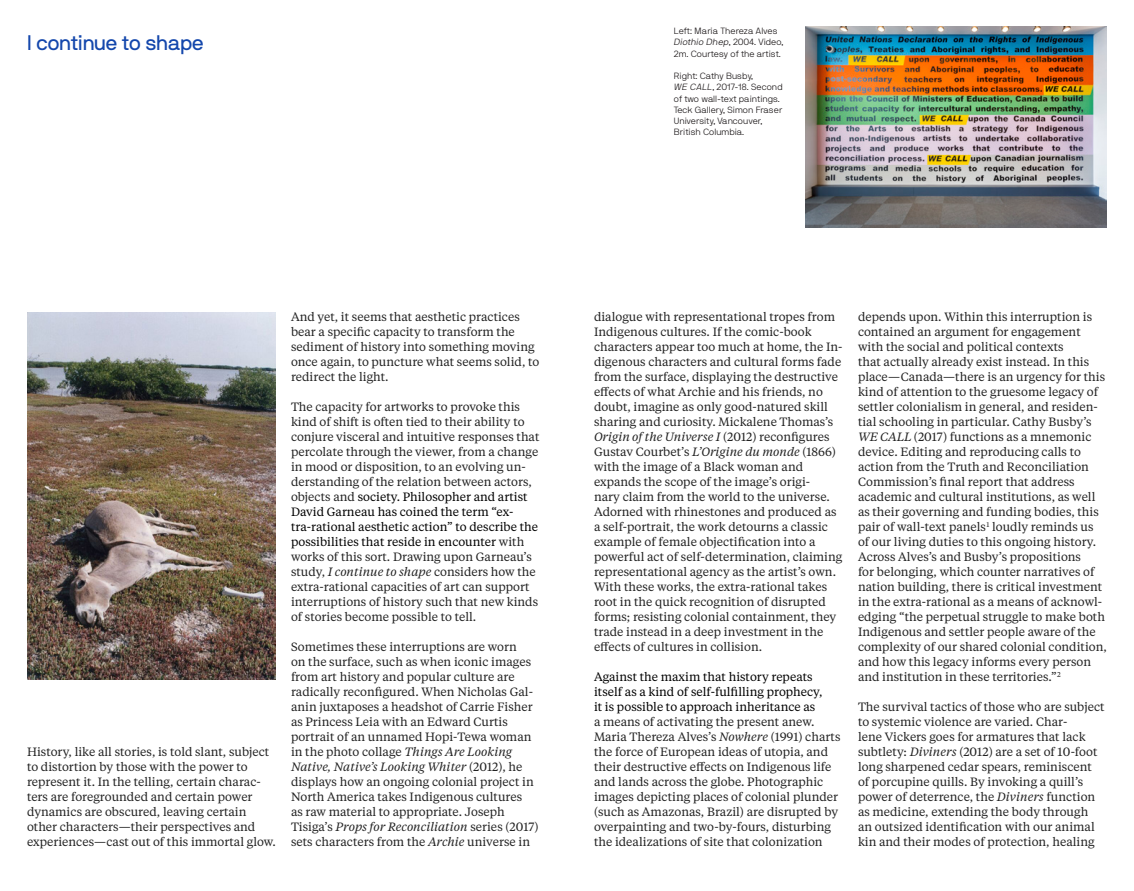
<style>
.page{position:relative;width:1134px;height:891px;background:#fff}
.page>*{position:absolute;margin:0;border:0;box-sizing:border-box;transform-origin:0 0}
.Heading_1{font:21px "NB International Pro";letter-spacing:-.02em;color:#1447ac}
.t1{font:12px/15px "Tiempos Text";color:#222}
.Image_Captions{font:300 9px/11.2px "NB International Pro";color:#231f20}
.s1{font-style:italic}
.s2{color:#000}
</style>
<div class="page">
<img style="left:27px;top:312px;width:249px;height:368px">
<img style="left:806px;top:27px;width:301px;height:201px">
<p class="Heading_1" style="left:27px;top:30px;width:179px">I continue to shape</p>
<p class="Image_Captions" style="left:674px;top:25px;width:105px">Left: Maria Thereza Alves</p>
<p class="Image_Captions" style="left:674px;top:37px;width:111px"><span class="s1">Diothio Dhep</span>, 2004. Video,<br>2m. Courtesy of the artist.</p>
<p class="Image_Captions" style="left:674px;top:70px;width:81px">Right: Cathy Busby,</p>
<p class="Image_Captions" style="left:674px;top:82px;width:110px"><span class="s1">WE CALL</span>, 2017-18. Second of two wall-text paintings.<br>Teck Gallery, Simon Fraser<br>University, Vancouver,<br>British Columbia.</p>
<p class="t1" style="left:27px;top:744px;width:250px">History, like all stories, is told slant, subject to distortion by those with the power to represent it. In the telling, certain charac&shy;ters are foregrounded and certain power dynamics are obscured, leaving certain other characters—their perspectives and experiences—cast out of this immortal glow.</p>
<p class="t1" style="left:291px;top:309px;width:250px">And yet, it seems that aesthetic practices bear a specific capacity to transform the sediment of history into something moving once again, to puncture what seems solid, to redirect the light.</p>
<p class="t1" style="left:291px;top:399px;width:250px">The capacity for artworks to provoke this kind of shift is often tied to their ability to conjure visceral and intuitive responses that percolate through the viewer, from a change in mood or disposition, to an evolving un&shy;derstanding of the relation between actors, objects and <span class="s2">society. Philosopher and artist David Garneau has coined the term “ex&shy;tra-rational aesthetic action” to describe the possibilities that reside in encounter</span> with works of this sort. Drawing upon Garneau’s study, <span class="s1">I continue to shape</span> considers how the extra-rational capacities of art can support interruptions of history such that new kinds of stories become possible to tell.</p>
<p class="t1" style="left:291px;top:639px;width:249px">Sometimes these interruptions are worn<br>on the surface, such as when iconic images from art history and popular culture are radically reconfigured. When Nicholas Gal&shy;anin juxtaposes a headshot of Carrie Fisher as Princess Leia with an Edward Curtis portrait of an unnamed Hopi-Tewa woman in the photo collage <span class="s1">Things Are Looking Native, Native’s Looking Whiter</span> (2012), he displays how an ongoing colonial project in North America takes Indigenous cultures<br>as raw material to appropriate. Joseph Tisiga’s <span class="s1">Props for Reconciliation</span> series (2017) sets characters from the <span class="s1">Archie</span> universe in</p>
<p class="t1" style="left:594px;top:309px;width:250px">dialogue with representational tropes from Indigenous cultures. If the comic-book characters appear too much at home, the In&shy;digenous characters and cultural forms fade from the surface, displaying the destructive effects of what Archie and his friends, no doubt, imagine as only good-natured skill sharing and curiosity. Mickalene Thomas’s <span class="s1">Origin of the Universe I</span> (2012) reconfigures Gustav Courbet’s <span class="s1">L’Origine du monde</span> (1866) with the image of a Black woman and expands the scope of the image’s origi-<br>nary claim from the world to the universe.<br>Adorned with rhinestones and produced as a self-portrait, the work detourns a classic example of female objectification into a powerful act of self-determination, claiming representational agency as the artist’s own.<br>With these works, the extra-rational takes root in the quick recognition of disrupted forms; resisting colonial containment, they trade instead in a deep investment in the effects of cultures in collision.</p>
<p class="t1" style="left:594px;top:669px;width:248px"><span class="s2">Against the maxim that history repeats itself as a kind of self-fulfilling prophecy,<br>it is possible to approach inheritance as<br></span>a means of activating the present anew.<br>Maria Thereza Alves’s <span class="s1">Nowhere</span> (1991) charts the force of European ideas of utopia, and their destructive effects on Indigenous life and lands across the globe. Photographic images depicting places of colonial plunder (such as Amazonas, Brazil) are disrupted by overpainting and two-by-fours, disturbing the idealizations of site that colonization</p>
<p class="t1" style="left:858px;top:309px;width:250px">depends upon. Within this interruption is contained an argument for engagement with the social and political contexts<br>that actually already exist instead. In this place—Canada—there is an urgency for this kind of attention to the gruesome legacy of settler colonialism in general, and residen&shy;tial schooling in particular. Cathy Busby’s <span class="s1">WE CALL</span> (2017) functions as a mnemonic device. Editing and reproducing calls to action from the Truth and Reconciliation Commission’s final report that address academic and cultural institutions, as well as their governing and funding bodies, this pair of wall-text panels<sup>1</sup> loudly reminds us of our living duties to this ongoing history.<br>Across Alves’s and Busby’s propositions<br>for belonging, which counter narratives of nation building, there is critical investment in the extra-rational as a means of acknowl&shy;edging “the perpetual struggle to make both Indigenous and settler people aware of the complexity of our shared colonial condition, and how this legacy informs every person and institution in these territories.”<sup>2</sup></p>
<p class="t1" style="left:858px;top:699px;width:248px">The survival tactics of those who are subject to systemic violence are varied. Char-<br>lene Vickers goes for armatures that lack subtlety: <span class="s1">Diviners</span> (2012) are a set of 10-foot long sharpened cedar spears, reminiscent of porcupine quills. By invoking a quill’s power of deterrence, the <span class="s1">Diviners</span> function as medicine, extending the body through an outsized identification with our animal kin and their modes of protection, healing</p>
</div>
